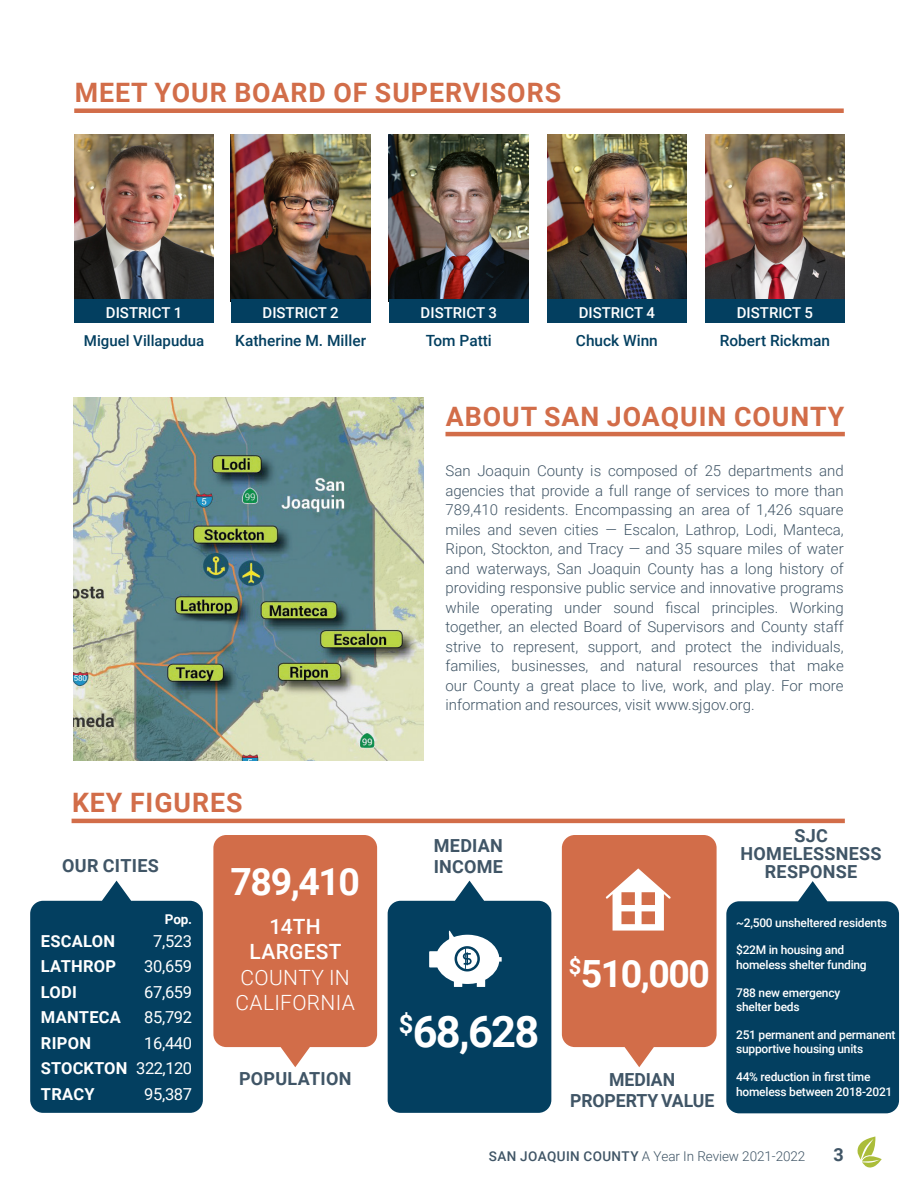
<style>
.page{position:relative;width:918px;height:1188px;background:#fff}
.page>*{position:absolute;margin:0;border:0;box-sizing:border-box;transform-origin:0 0}
.t1{font:700 43.5px "Roboto";color:#fff}
.t2{font:700 37.5px "Roboto";letter-spacing:-.04em;color:#fff}
.t3{font:700 26.7px "Roboto";letter-spacing:.035em;color:#d26d49}
.t4{font:300 21px/25.2px "Roboto";letter-spacing:.015em;color:#fff;text-align:center}
.t5{font:700 18px/18px "Roboto";letter-spacing:.015em;color:#405566}
.t6{font:700 18px/21px "Roboto";letter-spacing:-.005em;color:#405566;text-align:center}
.t7{font:700 16.5px "Roboto";letter-spacing:.015em;color:#fff}
.t8{font:16.5px "Roboto";letter-spacing:-.02em;color:#fff}
._3_Columns_Body{font:500 15.45px "Roboto";color:#033f60}
.t9{font:300 15px/19.5px "Roboto";color:#405566;text-align:justify}
._3_Columns_Body-2{font:500 15px "Roboto";color:#fff}
._3_Columns_Body-3{font:500 15px "Roboto";color:#033f60}
.t10{font:300 13.5px "Roboto";letter-spacing:-.005em;color:#405566}
.t11{font:700 13.5px "Roboto";color:#fff}
.t12{font:500 12px/14.4px "Roboto";letter-spacing:-.02em;color:#fff}
.s1{font-weight:400}
.s2{font-weight:500}
</style>
<div class="page">
<svg style="left:857px;top:1137px;width:25px;height:31px"></svg>
<svg style="left:726px;top:881px;width:173px;height:232px;background:#184f6d"></svg>
<div style="left:74px;top:108px;width:770px;height:5px;background:#d26d49"></div>
<img style="left:705px;top:134px;width:140px;height:166px">
<img style="left:547px;top:134px;width:140px;height:166px">
<img style="left:231px;top:134px;width:140px;height:166px">
<img style="left:74px;top:134px;width:140px;height:166px">
<img style="left:389px;top:134px;width:140px;height:166px">
<div style="left:74px;top:300px;width:140px;height:23px;background:#033f60"></div>
<div style="left:231px;top:300px;width:140px;height:23px;background:#033f60"></div>
<div style="left:389px;top:300px;width:140px;height:23px;background:#033f60"></div>
<div style="left:547px;top:300px;width:140px;height:23px;background:#033f60"></div>
<div style="left:705px;top:300px;width:140px;height:23px;background:#033f60"></div>
<img style="left:73px;top:398px;width:350px;height:363px">
<svg style="left:30px;top:881px;width:173px;height:232px;background:#184f6d"></svg>
<svg style="left:213px;top:835px;width:164px;height:232px;background:#d57958"></svg>
<svg style="left:388px;top:881px;width:163px;height:232px;background:#275a77"></svg>
<svg style="left:562px;top:835px;width:155px;height:232px;background:#d88162"></svg>
<hr style="left:446px;top:432px;width:399px;height:4px;background:#d26d49">
<hr style="left:72px;top:819px;width:773px;height:4px;background:#d26d49">
<p class="t3" style="left:75px;top:74px;width:488px">MEET YOUR BOARD OF SUPERVISORS</p>
<p class="_3_Columns_Body-2" style="left:106px;top:302px;width:78px">DISTRICT 1</p>
<p class="_3_Columns_Body-2" style="left:263px;top:302px;width:78px">DISTRICT 2</p>
<p class="_3_Columns_Body-2" style="left:421px;top:302px;width:78px">DISTRICT 3</p>
<p class="_3_Columns_Body-2" style="left:579px;top:302px;width:78px">DISTRICT 4</p>
<p class="_3_Columns_Body-2" style="left:737px;top:302px;width:78px">DISTRICT 5</p>
<p class="_3_Columns_Body" style="left:235px;top:330px;width:132px">Katherine M. Miller</p>
<p class="_3_Columns_Body" style="left:426px;top:330px;width:68px">Tom Patti</p>
<p class="_3_Columns_Body" style="left:576px;top:330px;width:83px">Chuck Winn</p>
<p class="_3_Columns_Body" style="left:720px;top:330px;width:112px">Robert Rickman</p>
<p class="_3_Columns_Body-3" style="left:84px;top:330px;width:122px">Miguel Villapudua</p>
<p class="t3" style="left:72px;top:784px;width:172px">KEY FIGURES</p>
<p class="t5" style="left:62px;top:856px;width:98px">OUR CITIES</p>
<p class="t11" style="left:165px;top:910px;width:29px">Pop.</p>
<p class="t7" style="left:41px;top:929px;width:76px">ESCALON</p>
<p class="t8" style="left:153px;top:929px;width:40px">7,523</p>
<p class="t7" style="left:41px;top:955px;width:77px">LATHROP</p>
<p class="t8" style="left:144px;top:955px;width:49px">30,659</p>
<p class="t7" style="left:41px;top:980px;width:38px">LODI</p>
<p class="t8" style="left:144px;top:980px;width:49px">67,659</p>
<p class="t7" style="left:41px;top:1006px;width:82px">MANTECA</p>
<p class="t8" style="left:144px;top:1006px;width:49px">85,792</p>
<p class="t7" style="left:41px;top:1031px;width:52px">RIPON</p>
<p class="t8" style="left:144px;top:1031px;width:49px">16,440</p>
<p class="t7" style="left:41px;top:1057px;width:153px">STOCKTON <span class="s1">322,120</span></p>
<p class="t7" style="left:41px;top:1082px;width:55px">TRACY</p>
<p class="t8" style="left:144px;top:1082px;width:49px">95,387</p>
<p class="t2" style="left:231px;top:856px;width:131px">789,410</p>
<p class="t4" style="left:236px;top:913px;width:121px"><span class="s2">14TH<br>LARGEST<br></span>COUNTY IN<br>CALIFORNIA</p>
<p class="t5" style="left:239px;top:1069px;width:114px">POPULATION</p>
<p class="t3" style="left:446px;top:397px;width:400px">ABOUT SAN JOAQUIN COUNTY</p>
<p class="t9" style="left:446px;top:461px;width:400px">San Joaquin County is composed of 25 departments and agencies that provide a full range of services to more than 789,410 residents. Encompassing an area of 1,426 square miles and seven cities — Escalon, Lathrop, Lodi, Manteca, Ripon, Stockton, and Tracy — and 35 square miles of water and waterways, San Joaquin County has a long history of providing responsive public service and innovative programs while operating under sound fiscal principles. Working together, an elected Board of Supervisors and County staff strive to represent, support, and protect the individuals, families, businesses, and natural resources that make our County a great place to live, work, and play. For more information and resources, visit www.sjgov.org.</p>
<p class="t5" style="left:434px;top:835px;width:71px;line-height:21px">MEDIAN<br>INCOME</p>
<p class="t1" style="left:399px;top:1001px;width:142px"><sup>$</sup>68,628</p>
<p class="t2" style="left:569px;top:947px;width:143px"><sup>$</sup>510,000</p>
<p class="t6" style="left:570px;top:1069px;width:146px">MEDIAN<br>PROPERTY VALUE</p>
<p class="t5" style="left:741px;top:826px;width:143px;text-align:center">SJC<br>HOMELESSNESS<br>RESPONSE</p>
<p class="t12" style="left:736px;top:915px;width:152px">~2,500 unsheltered residents</p>
<p class="t12" style="left:736px;top:943px;width:132px">$22M in housing and homeless shelter funding</p>
<p class="t12" style="left:736px;top:985px;width:106px">788 new emergency shelter beds</p>
<p class="t12" style="left:736px;top:1027px;width:161px">251 permanent and permanent supportive housing units</p>
<p class="t12" style="left:736px;top:1069px;width:158px">44% reduction in first time homeless between 2018-2021</p>
<p class="t10" style="left:489px;top:1147px;width:318px"><span class="s2">SAN JOAQUIN COUNTY</span> A Year In Review 2021-2022</p>
<p class="t5" style="left:833px;top:1145px;width:12px">3</p>
</div>
